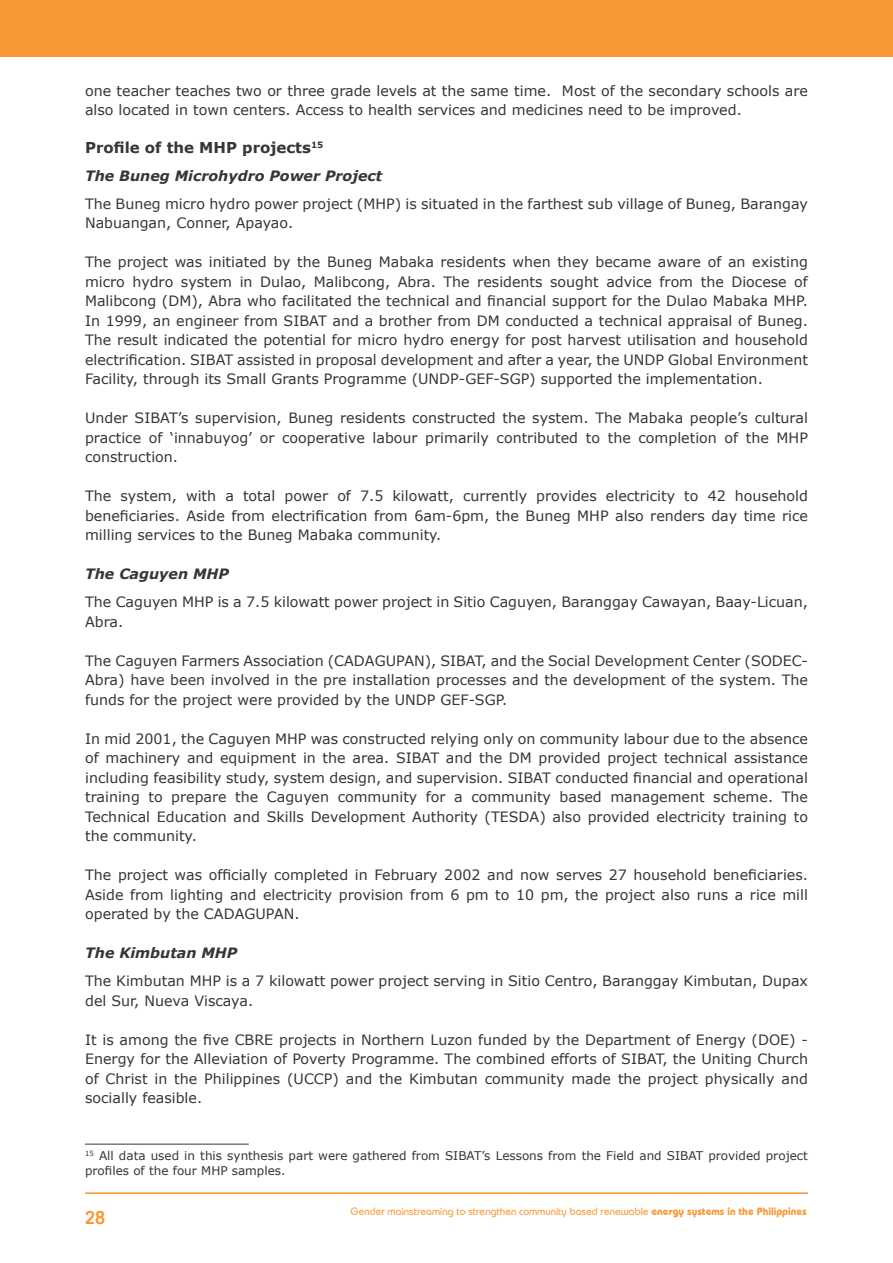
<style>
.page{position:relative;width:893px;height:1263px;background:#fff}
.page>*{position:absolute;margin:0;border:0;box-sizing:border-box;transform-origin:0 0}
.t1{font:700 18px "Trade Gothic";color:#f89834}
.t2{font:700 15px "Verdana";color:#373535}
.t3{font:14.25px/19.5px "Verdana";color:#373535;text-align:justify}
.t4{font:italic 700 14.25px "Verdana";color:#373535}
.t5{font:12px/15px "Verdana";color:#373535}
.t6{font:500 10.5px "Bauhaus IT Cby BT";color:#f89834}
.s1{font-weight:700}
</style>
<div class="page">
<div style="left:0;top:0;width:893px;height:57px;background:#f89834"></div>
<hr style="left:85px;top:1192px;width:723px;height:2px;background:#f89834">
<hr style="left:85px;top:1144px;width:164px;height:1px;background:#373535">
<p class="t3" style="left:85px;top:81px;width:724px">one teacher teaches two or three grade levels at the same time. Most of the secondary schools are also located in town centers. Access to health services and medicines need to be improved.</p>
<p class="t2" style="left:85px;top:138px;width:240px">Profile of the MHP projects<sup>15</sup></p>
<p class="t4" style="left:85px;top:167px;width:299px">The Buneg Microhydro Power Project</p>
<p class="t3" style="left:85px;top:194px;width:724px">The Buneg micro hydro power project (MHP) is situated in the farthest sub village of Buneg, Barangay<br>Nabuangan, Conner, Apayao.</p>
<p class="t3" style="left:85px;top:252px;width:724px">The project was initiated by the Buneg Mabaka residents when they became aware of an existing micro hydro system in Dulao, Malibcong, Abra. The residents sought advice from the Diocese of Malibcong (DM), Abra who facilitated the technical and financial support for the Dulao Mabaka MHP.<br>In 1999, an engineer from SIBAT and a brother from DM conducted a technical appraisal of Buneg.<br>The result indicated the potential for micro hydro energy for post harvest utilisation and household electrification. SIBAT assisted in proposal development and after a year, the UNDP Global Environment Facility, through its Small Grants Programme (UNDP-GEF-SGP) supported the implementation.</p>
<p class="t3" style="left:85px;top:408px;width:724px">Under SIBAT’s supervision, Buneg residents constructed the system. The Mabaka people’s cultural practice of ‘innabuyog’ or cooperative labour primarily contributed to the completion of the MHP construction.</p>
<p class="t3" style="left:85px;top:486px;width:724px">The system, with a total power of 7.5 kilowatt, currently provides electricity to 42 household beneficiaries. Aside from electrification from 6am-6pm, the Buneg MHP also renders day time rice milling services to the Buneg Mabaka community.</p>
<p class="t4" style="left:85px;top:565px;width:145px">The Caguyen MHP</p>
<p class="t3" style="left:85px;top:592px;width:724px">The Caguyen MHP is a 7.5 kilowatt power project in Sitio Caguyen, Baranggay Cawayan, Baay-Licuan,<br>Abra.</p>
<p class="t3" style="left:85px;top:650px;width:724px">The Caguyen Farmers Association (CADAGUPAN), SIBAT, and the Social Development Center (SODEC-Abra) have been involved in the pre installation processes and the development of the system. The funds for the project were provided by the UNDP GEF-SGP.</p>
<p class="t3" style="left:85px;top:728px;width:724px">In mid 2001, the Caguyen MHP was constructed relying only on community labour due to the absence of machinery and equipment in the area. SIBAT and the DM provided project technical assistance including feasibility study, system design, and supervision. SIBAT conducted financial and operational training to prepare the Caguyen community for a community based management scheme. The Technical Education and Skills Development Authority (TESDA) also provided electricity training to the community.</p>
<p class="t3" style="left:85px;top:865px;width:724px">The project was officially completed in February 2002 and now serves 27 household beneficiaries.<br>Aside from lighting and electricity provision from 6 pm to 10 pm, the project also runs a rice mill operated by the CADAGUPAN.</p>
<p class="t4" style="left:85px;top:944px;width:154px">The Kimbutan MHP</p>
<p class="t3" style="left:85px;top:971px;width:724px">The Kimbutan MHP is a 7 kilowatt power project serving in Sitio Centro, Baranggay Kimbutan, Dupax del Sur, Nueva Viscaya.</p>
<p class="t3" style="left:85px;top:1029px;width:724px">It is among the five CBRE projects in Northern Luzon funded by the Department of Energy (DOE) - Energy for the Alleviation of Poverty Programme. The combined efforts of SIBAT, the Uniting Church of Christ in the Philippines (UCCP) and the Kimbutan community made the project physically and socially feasible.</p>
<p class="t5" style="left:85px;top:1147px;width:724px"><sup>15</sup> All data used in this synthesis part were gathered from SIBAT’s Lessons from the Field and SIBAT provided project profiles of the four MHP samples.</p>
<p class="t1" style="left:85px;top:1207px;width:22px">28</p>
<p class="t6" style="left:351px;top:1204px;width:458px">Gender mainstreaming to strengthen community based renewable <span class="s1">energy systems in the Philippines</span></p>
</div>
